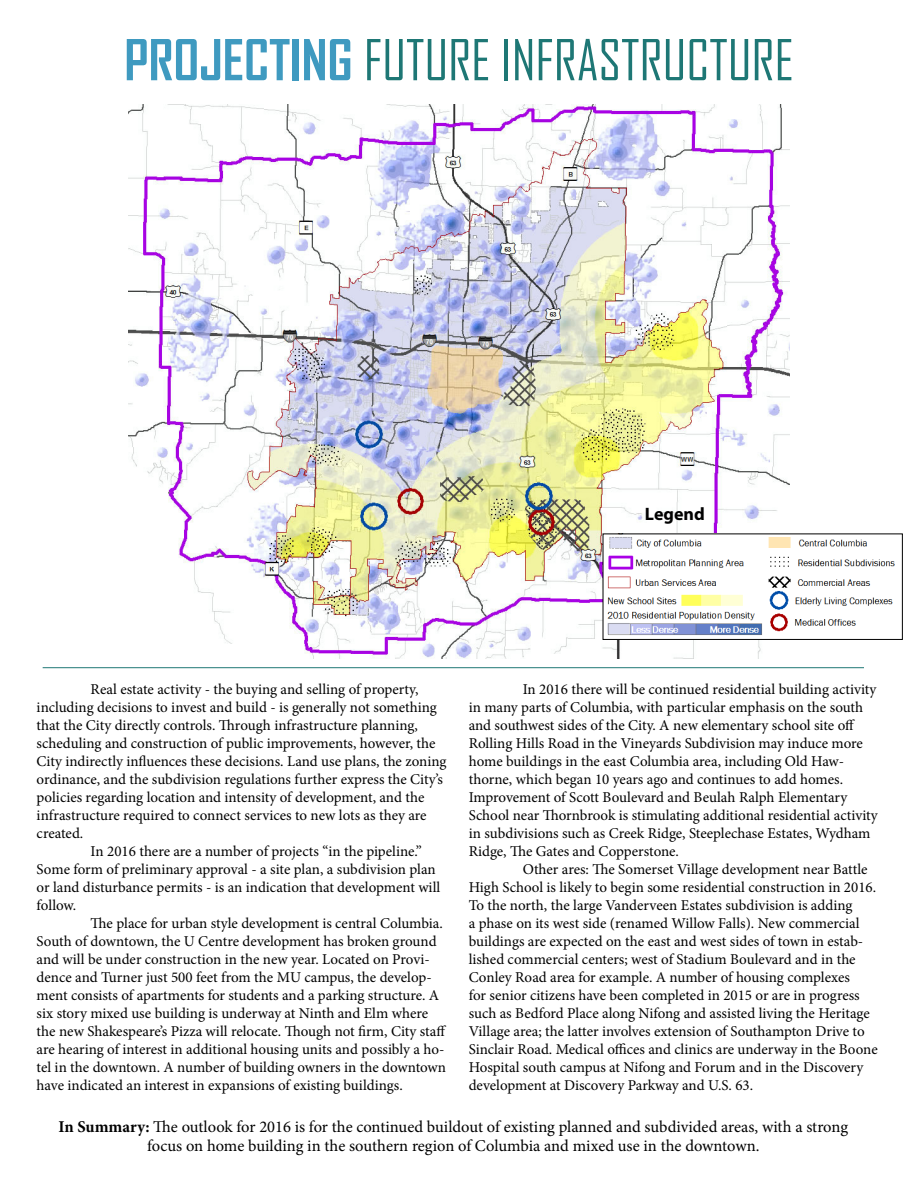
<style>
.page{position:relative;width:918px;height:1188px;background:#fff}
.page>*{position:absolute;margin:0;border:0;box-sizing:border-box;transform-origin:0 0}
.t1{font:54px "Agency FB";color:#1e7775}
.t2{font:700 18px "Myriad Pro";color:#000}
.t3{font:16.5px/19.8px "Minion Pro";letter-spacing:-.005em;color:#000;text-align:center}
.t4{font:15px/18px "Minion Pro";color:#000}
.s1{font-weight:700;color:#3f9ac0}
.s2{font-weight:700}
</style>
<div class="page">
<hr style="left:43px;top:667px;width:821px;height:1px;background:#1e7775">
<img style="left:128px;top:105px;width:662px;height:553px">
<img style="left:605px;top:536px;width:290px;height:102px">
<div style="left:603px;top:534px;width:300px;height:106px;border:1px solid #000"></div>
<h1 class="t1" style="left:124px;top:27px;width:671px"><span class="s1">PROJECTING</span> FUTURE INFRASTRUCTURE</h1>
<p class="t2" style="left:645px;top:502px;width:61px">Legend</p>
<p class="t4" style="left:91px;top:680px;width:329px">Real estate activity - the buying and selling of property,</p>
<p class="t4" style="left:37px;top:698px;width:402px">including decisions to invest and build - is generally not something</p>
<p class="t4" style="left:37px;top:716px;width:383px">that the City directly controls. Through infrastructure planning,</p>
<p class="t4" style="left:37px;top:734px;width:400px">scheduling and construction of public improvements, however, the</p>
<p class="t4" style="left:37px;top:752px;width:411px">City indirectly influences these decisions. Land use plans, the zoning</p>
<p class="t4" style="left:37px;top:770px;width:408px">ordinance, and the subdivision regulations further express the City’s</p>
<p class="t4" style="left:37px;top:788px;width:389px">policies regarding location and intensity of development, and the</p>
<p class="t4" style="left:37px;top:806px;width:392px">infrastructure required to connect services to new lots as they are</p>
<p class="t4" style="left:37px;top:824px;width:48px">created.</p>
<p class="t4" style="left:91px;top:842px;width:333px">In 2016 there are a number of projects “in the pipeline.”</p>
<p class="t4" style="left:37px;top:860px;width:401px">Some form of preliminary approval - a site plan, a subdivision plan</p>
<p class="t4" style="left:37px;top:878px;width:405px">or land disturbance permits - is an indication that development will</p>
<p class="t4" style="left:37px;top:896px;width:41px">follow.</p>
<p class="t4" style="left:91px;top:914px;width:354px">The place for urban style development is central Columbia.</p>
<p class="t4" style="left:37px;top:932px;width:401px">South of downtown, the U Centre development has broken ground</p>
<p class="t4" style="left:37px;top:950px;width:395px">and will be under construction in the new year. Located on Provi-</p>
<p class="t4" style="left:37px;top:968px;width:397px">dence and Turner just 500 feet from the MU campus, the develop-</p>
<p class="t4" style="left:37px;top:986px;width:404px">ment consists of apartments for students and a parking structure. A</p>
<p class="t4" style="left:37px;top:1004px;width:393px">six story mixed use building is underway at Ninth and Elm where</p>
<p class="t4" style="left:37px;top:1022px;width:411px">the new Shakespeare’s Pizza will relocate. Though not firm, City staff</p>
<p class="t4" style="left:37px;top:1040px;width:409px">are hearing of interest in additional housing units and possibly a ho-</p>
<p class="t4" style="left:37px;top:1058px;width:411px">tel in the downtown. A number of building owners in the downtown</p>
<p class="t4" style="left:37px;top:1076px;width:368px">have indicated an interest in expansions of existing buildings.</p>
<p class="t4" style="left:469px;top:680px;width:411px;text-indent:54px">In 2016 there will be continued residential building activity in many parts of Columbia, with particular emphasis on the south and southwest sides of the City. A new elementary school site off Rolling Hills Road in the Vineyards Subdivision may induce more home buildings in the east Columbia area, including Old Haw&shy;thorne, which began 10 years ago and continues to add homes.<br>Improvement of Scott Boulevard and Beulah Ralph Elementary School near Thornbrook is stimulating additional residential activity in subdivisions such as Creek Ridge, Steeplechase Estates, Wydham Ridge, The Gates and Copperstone.</p>
<p class="t4" style="left:469px;top:860px;width:410px;text-indent:54px">Other ares: The Somerset Village development near Battle High School is likely to begin some residential construction in 2016.<br>To the north, the large Vanderveen Estates subdivision is adding<br>a phase on its west side (renamed Willow Falls). New commercial buildings are expected on the east and west sides of town in estab&shy;lished commercial centers; west of Stadium Boulevard and in the Conley Road area for example. A number of housing complexes<br>for senior citizens have been completed in 2015 or are in progress such as Bedford Place along Nifong and assisted living the Heritage Village area; the latter involves extension of Southampton Drive to Sinclair Road. Medical offices and clinics are underway in the Boone Hospital south campus at Nifong and Forum and in the Discovery development at Discovery Parkway and U.S. 63.</p>
<p class="t3" style="left:58px;top:1117px;width:791px"><span class="s2">In Summary:</span> The outlook for 2016 is for the continued buildout of existing planned and subdivided areas, with a strong focus on home building in the southern region of Columbia and mixed use in the downtown.</p>
</div>
